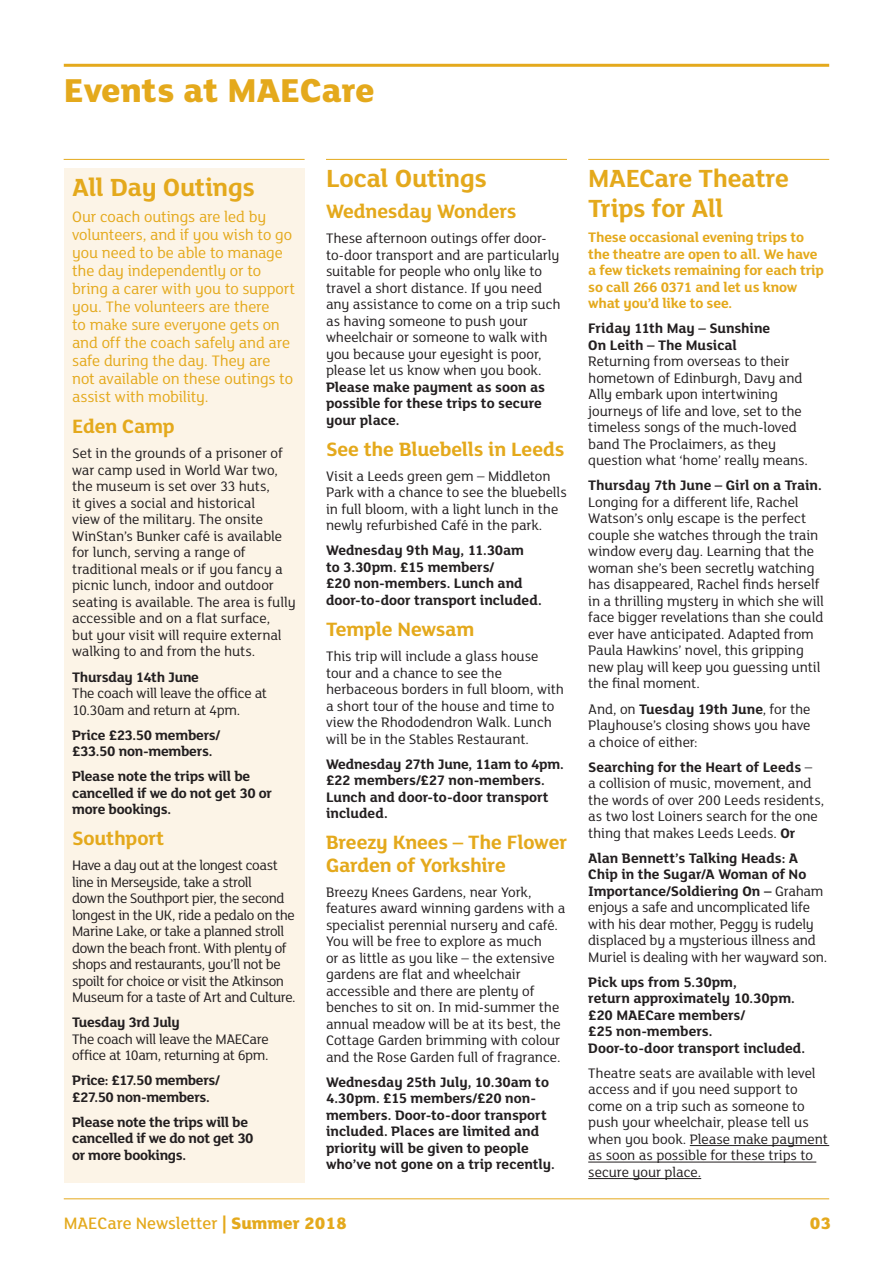
<style>
.page{position:relative;width:893px;height:1263px;background:#fff}
.page>*{position:absolute;margin:0;border:0;box-sizing:border-box;transform-origin:0 0}
.t1{font:800 36px "FS Lola";color:#e4a91c}
.t2{font:700 27px/30px "FS Lola";letter-spacing:-.015em;color:#e4a91c}
.t3{font:700 21px/22.5px "FS Lola";letter-spacing:-.01em;color:#e4a91c}
.t4{font:500 18px "FS Lola";color:#e4a91c}
.t5{font:800 18px "FS Lola";color:#e4a91c}
.t6{font:16.5px/18px "FS Lola";letter-spacing:-.01em;color:#e4a91c}
.t7{font:15px/16.5px "FS Lola";letter-spacing:-.01em;color:#231f20}
.t8{font:700 15px/16.5px "FS Lola";letter-spacing:-.005em;color:#231f20}
.t9{font:15px/16.5px "FS Lola";letter-spacing:-.03em;color:#231f20}
.t10{font:700 15px/16.5px "FS Lola";letter-spacing:-.015em;color:#e4a91c}
.t11{font:700 15px "FS Lola";letter-spacing:-.025em;color:#231f20}
.s1{font-weight:700}
.s2{font-weight:800}
</style>
<div class="page">
<hr style="left:64px;top:1198px;width:765px;height:1px;background:#e4a91c">
<hr style="left:64px;top:64px;width:765px;height:3px;background:#e4a91c">
<div style="left:64px;top:168px;width:241px;height:1014px;background:#fcf4e7"></div>
<hr style="left:64px;top:159px;width:241px;height:1px;background:#e4a91c">
<hr style="left:326px;top:159px;width:241px;height:1px;background:#e4a91c">
<hr style="left:588px;top:159px;width:241px;height:1px;background:#e4a91c">
<hr style="left:690px;top:1145px;width:139px;height:1px;background:#231f20">
<hr style="left:588px;top:1162px;width:228px;height:1px;background:#231f20">
<hr style="left:588px;top:1178px;width:113px;height:1px;background:#231f20">
<h1 class="t1" style="left:64px;top:70px;width:312px">Events at MAECare</h1>
<h2 class="t2" style="left:72px;top:173px;width:184px">All Day Outings</h2>
<p class="t6" style="left:72px;top:209px;width:224px">Our coach outings are led by volunteers, and if you wish to go you need to be able to manage the day independently or to bring a carer with you to support you. The volunteers are there<br>to make sure everyone gets on and off the coach safely and are safe during the day. They are not available on these outings to assist with mobility.</p>
<h3 class="t3" style="left:72px;top:416px;width:104px">Eden Camp</h3>
<p class="t7" style="left:72px;top:446px;width:225px">Set in the grounds of a prisoner of war camp used in World War two, the museum is set over 33 huts,<br>it gives a social and historical<br>view of the military. The onsite<br>WinStan’s Bunker café is available for lunch, serving a range of traditional meals or if you fancy a picnic lunch, indoor and outdoor seating is available. The area is fully accessible and on a flat surface,<br>but your visit will require external walking to and from the huts.</p>
<p class="t8" style="left:72px;top:669px;width:128px">Thursday 14th June</p>
<p class="t7" style="left:72px;top:686px;width:196px">The coach will leave the office at<br>10.30am and return at 4pm.</p>
<p class="t8" style="left:72px;top:727px;width:150px">Price £23.50 members/ £33.50 non-members.</p>
<p class="t8" style="left:72px;top:769px;width:201px">Please note the trips will be cancelled if we do not get 30 or more bookings.</p>
<h3 class="t3" style="left:72px;top:828px;width:94px">Southport</h3>
<p class="t9" style="left:72px;top:858px;width:225px">Have a day out at the longest coast line in Merseyside, take a stroll<br>down the Southport pier, the second longest in the UK, ride a pedalo on the Marine Lake, or take a planned stroll down the beach front. With plenty of shops and restaurants, you’ll not be spoilt for choice or visit the Atkinson Museum for a taste of Art and Culture.</p>
<p class="t11" style="left:72px;top:1013px;width:109px">Tuesday 3rd July</p>
<p class="t9" style="left:72px;top:1031px;width:198px">The coach will leave the MAECare office at 10am, returning at 6pm.</p>
<p class="t8" style="left:72px;top:1073px;width:149px">Price: £17.50 members/ £27.50 non-members.</p>
<p class="t8" style="left:72px;top:1114px;width:183px">Please note the trips will be cancelled if we do not get 30 or more bookings.</p>
<h2 class="t2" style="left:326px;top:165px;width:162px">Local Outings</h2>
<h3 class="t3" style="left:326px;top:201px;width:192px">Wednesday Wonders</h3>
<p class="t7" style="left:326px;top:231px;width:236px">These afternoon outings offer door&shy;to-door transport and are particularly suitable for people who only like to travel a short distance. If you need any assistance to come on a trip such as having someone to push your wheelchair or someone to walk with you because your eyesight is poor, please let us know when you book.</p>
<p class="t8" style="left:326px;top:380px;width:221px">Please make payment as soon as possible for these trips to secure your place.</p>
<h3 class="t3" style="left:326px;top:439px;width:240px">See the Bluebells in Leeds</h3>
<p class="t7" style="left:326px;top:469px;width:242px">Visit a Leeds green gem – Middleton Park with a chance to see the bluebells in full bloom, with a light lunch in the newly refurbished Café in the park.</p>
<p class="t8" style="left:326px;top:543px;width:217px">Wednesday 9th May, 11.30am<br>to 3.30pm. £15 members/<br>£20 non-members. Lunch and door-to-door transport included.</p>
<h3 class="t3" style="left:326px;top:619px;width:150px">Temple Newsam</h3>
<p class="t7" style="left:326px;top:649px;width:240px">This trip will include a glass house tour and a chance to see the herbaceous borders in full bloom, with a short tour of the house and time to view the Rhododendron Walk. Lunch will be in the Stables Restaurant.</p>
<p class="t8" style="left:326px;top:756px;width:239px">Wednesday 27th June, 11am to 4pm. £22 members/£27 non-members.<br>Lunch and door-to-door transport included.</p>
<h3 class="t3" style="left:326px;top:832px;width:242px">Breezy Knees – The Flower<br>Garden of Yorkshire</h3>
<p class="t7" style="left:326px;top:884px;width:241px">Breezy Knees Gardens, near York, features award winning gardens with a specialist perennial nursery and café.<br>You will be free to explore as much<br>or as little as you like – the extensive gardens are flat and wheelchair accessible and there are plenty of benches to sit on. In mid-summer the annual meadow will be at its best, the Cottage Garden brimming with colour and the Rose Garden full of fragrance.</p>
<p class="t8" style="left:326px;top:1074px;width:230px">Wednesday 25th July, 10.30am to<br>4.30pm. £15 members/£20 non&shy;members. Door-to-door transport included. Places are limited and priority will be given to people who’ve not gone on a trip recently.</p>
<h2 class="t2" style="left:588px;top:165px;width:202px">MAECare Theatre<br>Trips for All</h2>
<p class="t10" style="left:588px;top:230px;width:237px">These occasional evening trips to the theatre are open to all. We have a few tickets remaining for each trip so call 266 0371 and let us know what you’d like to see.</p>
<p class="t8" style="left:588px;top:321px;width:184px">Friday 11th May – Sunshine<br>On Leith – The Musical</p>
<p class="t7" style="left:588px;top:354px;width:221px">Returning from overseas to their hometown of Edinburgh, Davy and<br>Ally embark upon intertwining journeys of life and love, set to the timeless songs of the much-loved band The Proclaimers, as they question what ‘home’ really means.</p>
<p class="t8" style="left:588px;top:478px;width:235px">Thursday 7th June – Girl on a Train.</p>
<p class="t7" style="left:588px;top:495px;width:237px">Longing for a different life, Rachel Watson’s only escape is the perfect couple she watches through the train window every day. Learning that the woman she’s been secretly watching has disappeared, Rachel finds herself in a thrilling mystery in which she will face bigger revelations than she could ever have anticipated. Adapted from Paula Hawkins’ novel, this gripping new play will keep you guessing until the final moment.</p>
<p class="t7" style="left:588px;top:701px;width:224px;text-align:justify">And, on <span class="s1">Tuesday 19th June</span>, for the Playhouse’s closing shows you have a choice of either:</p>
<p class="t7" style="left:588px;top:759px;width:238px"><span class="s1">Searching for the Heart of Leeds</span> –<br>a collision of music, movement, and the words of over 200 Leeds residents, as two lost Loiners search for the one thing that makes Leeds Leeds. <span class="s1">Or</span></p>
<p class="t7" style="left:588px;top:850px;width:240px"><span class="s1">Alan Bennett’s Talking Heads: A Chip in the Sugar/A Woman of No Importance/Soldiering On –</span> Graham enjoys a safe and uncomplicated life with his dear mother, Peggy is rudely displaced by a mysterious illness and Muriel is dealing with her wayward son.</p>
<p class="t8" style="left:588px;top:974px;width:219px">Pick ups from 5.30pm,<br>return approximately 10.30pm. £20 MAECare members/<br>£25 non-members.<br>Door-to-door transport included.</p>
<p class="t7" style="left:588px;top:1065px;width:241px">Theatre seats are available with level access and if you need support to come on a trip such as someone to push your wheelchair, please tell us when you book. Please make payment as soon as possible for these trips to secure your place.</p>
<p class="t4" style="left:64px;top:1212px;width:284px">MAECare Newsletter <span class="s2">| Summer 2018</span></p>
<p class="t5" style="left:810px;top:1212px;width:23px">03</p>
</div>
